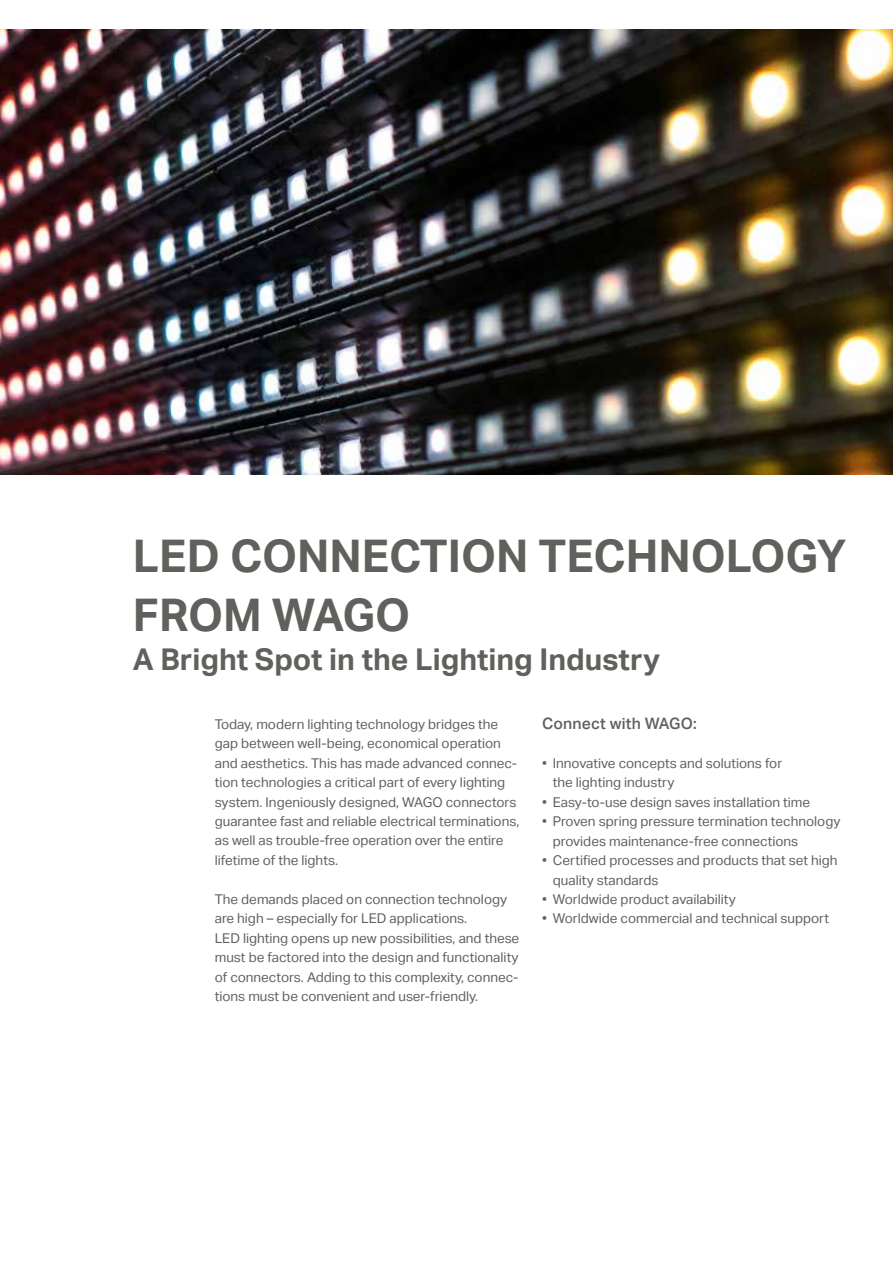
<style>
.page{position:relative;width:893px;height:1263px;background:#fff}
.page>*{position:absolute;margin:0;border:0;box-sizing:border-box;transform-origin:0 0}
.t1{font:700 45px/58.5px "Aktiv Grotesk";color:#62605d}
.t2{font:700 30px "Aktiv Grotesk";color:#62605d}
.t3{font:500 15.75px "Aktiv Grotesk";letter-spacing:.01em;color:#62605d}
.t4{font:13.5px/19.5px "Aktiv Grotesk";color:#62605d}
</style>
<div class="page">
<img style="left:0;top:30px;width:893px;height:445px">
<h1 class="t1" style="left:133px;top:528px;width:715px">LED CONNECTION TECHNOLOGY<br>FROM WAGO</h1>
<h2 class="t2" style="left:133px;top:642px;width:529px">A Bright Spot in the Lighting Industry</h2>
<p class="t4" style="left:215px;top:714px;width:306px">Today, modern lighting technology bridges the gap between well-being, economical operation and aesthetics. This has made advanced connec&shy;tion technologies a critical part of every lighting system. Ingeniously designed, WAGO connectors guarantee fast and reliable electrical terminations, as well as trouble-free operation over the entire lifetime of the lights.</p>
<p class="t4" style="left:215px;top:889px;width:306px">The demands placed on connection technology are high – especially for LED applications.<br>LED lighting opens up new possibilities, and these must be factored into the design and functionality of connectors. Adding to this complexity, connec&shy;tions must be convenient and user-friendly.</p>
<p class="t3" style="left:542px;top:714px;width:156px">Connect with WAGO:</p>
<p class="t4" style="left:553px;top:753px;width:231px;text-indent:-11px">• Innovative concepts and solutions for the lighting industry</p>
<p class="t4" style="left:542px;top:792px;width:270px">• Easy-to-use design saves installation time</p>
<p class="t4" style="left:553px;top:811px;width:289px;text-indent:-11px">• Proven spring pressure termination technology provides maintenance-free connections</p>
<p class="t4" style="left:553px;top:850px;width:286px;text-indent:-11px">• Certified processes and products that set high quality standards</p>
<p class="t4" style="left:542px;top:889px;width:195px">• Worldwide product availability</p>
<p class="t4" style="left:542px;top:909px;width:289px">• Worldwide commercial and technical support</p>
</div>
